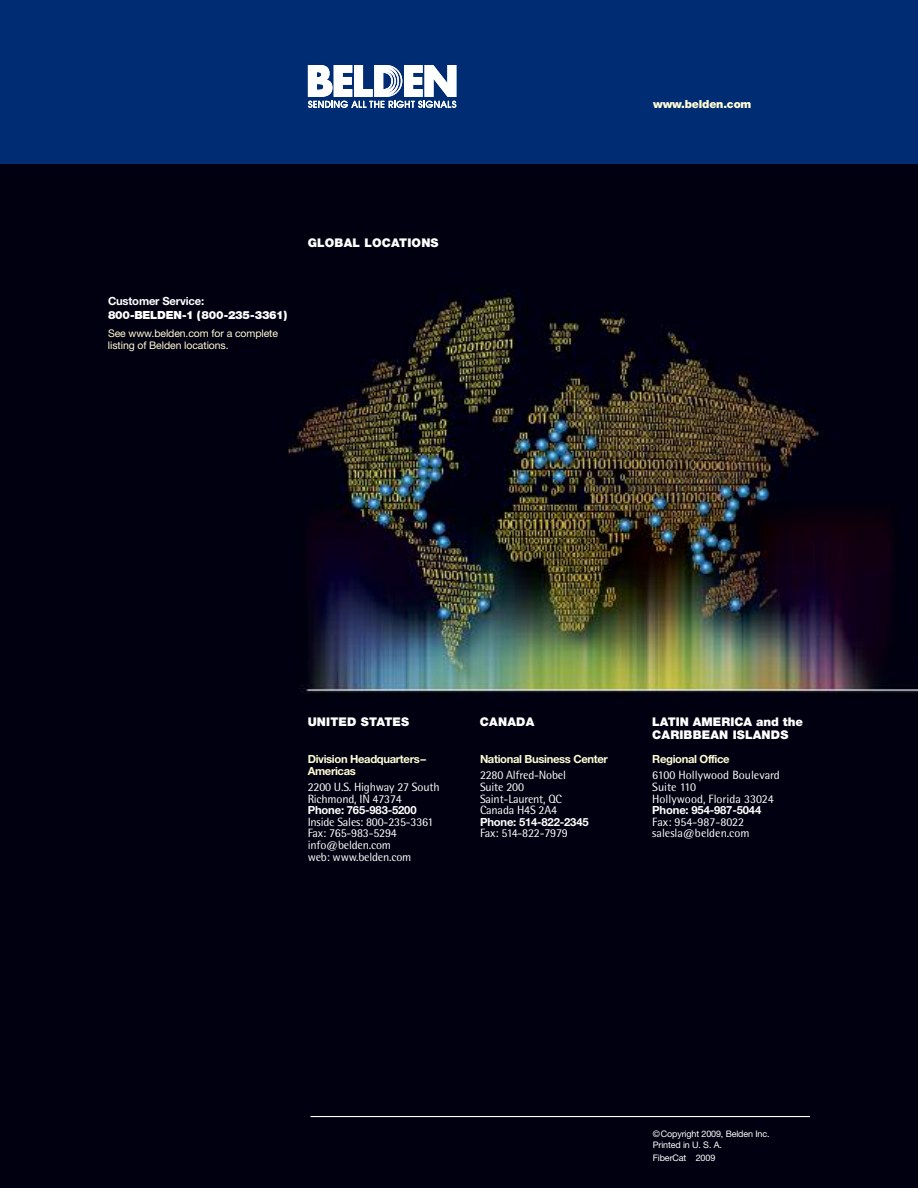
<style>
.page{position:relative;width:918px;height:1188px;background:#fff}
.page>*{position:absolute;margin:0;border:0;box-sizing:border-box;transform-origin:0 0}
.t1{font:12px/11.7px "Rotis Semi Sans";letter-spacing:-.015em;color:#fff}
.t2{font:900 12px/12.8px "Helvetica Neue";letter-spacing:.015em;color:#fff}
.t3{font:700 11.25px "Helvetica Neue";letter-spacing:-.015em;color:#fff}
.t4{font:700 11.25px/11.6px "Helvetica Neue";letter-spacing:-.03em;color:#fffcd4}
.t5{font:900 11.25px "Helvetica Neue";letter-spacing:-.02em;color:#fff}
.t6{font:900 11.25px "Helvetica Neue";letter-spacing:-.015em;color:#fffcd4}
.t7{font:10.5px/12px "Helvetica Neue";letter-spacing:-.01em;color:#fffcd4}
.t8{font:9px/10.5px "Helvetica Neue";letter-spacing:-.015em;color:#fff}
</style>
<div class="page">
<img style="left:0;top:164px;width:918px;height:1024px">
<div style="left:0;top:0;width:918px;height:164px;background:#002c74"></div>
<hr style="left:310px;top:1116px;width:500px;height:1px;background:#fff">
<svg style="left:308px;top:65px;width:148px;height:43px"></svg>
<p class="t3" style="left:108px;top:297px;width:98px">Customer Service:</p>
<p class="t5" style="left:108px;top:310px;width:181px">800-BELDEN-1 (800-235-3361)</p>
<p class="t7" style="left:108px;top:327px;width:172px">See www.belden.com for a complete listing of Belden locations.</p>
<p class="t2" style="left:308px;top:237px;width:132px">GLOBAL LOCATIONS</p>
<p class="t6" style="left:653px;top:100px;width:100px">www.belden.com</p>
<p class="t2" style="left:308px;top:716px;width:103px">UNITED STATES</p>
<p class="t4" style="left:308px;top:754px;width:120px">Division Headquarters–<br>Americas</p>
<p class="t1" style="left:308px;top:782px;width:133px">2200 U.S. Highway 27 South<br>Richmond, IN 47374</p>
<p class="t3" style="left:308px;top:806px;width:110px">Phone: 765-983-5200</p>
<p class="t1" style="left:308px;top:817px;width:127px">Inside Sales: 800-235-3361<br>Fax: 765-983-5294 info@belden.com<br>web: www.belden.com</p>
<p class="t2" style="left:480px;top:716px;width:56px">CANADA</p>
<p class="t4" style="left:480px;top:754px;width:129px">National Business Center</p>
<p class="t1" style="left:480px;top:771px;width:88px">2280 Alfred-Nobel<br>Suite 200<br>Saint-Laurent, QC<br>Canada H4S 2A4</p>
<p class="t3" style="left:480px;top:818px;width:110px">Phone: 514-822-2345</p>
<p class="t1" style="left:480px;top:829px;width:89px">Fax: 514-822-7979</p>
<p class="t2" style="left:652px;top:716px;width:152px">LATIN AMERICA and the<br>CARIBBEAN ISLANDS</p>
<p class="t4" style="left:652px;top:754px;width:79px">Regional Office</p>
<p class="t1" style="left:652px;top:771px;width:129px">6100 Hollywood Boulevard<br>Suite 110<br>Hollywood, Florida 33024</p>
<p class="t3" style="left:652px;top:806px;width:110px">Phone: 954-987-5044</p>
<p class="t1" style="left:652px;top:817px;width:99px">Fax: 954-987-8022 salesla@belden.com</p>
<p class="t8" style="left:653px;top:1128px;width:118px">©Copyright 2009, Belden Inc.<br>Printed in U. S. A.</p>
<p class="t8" style="left:653px;top:1152px;width:64px">FiberCat 2009</p>
</div>
